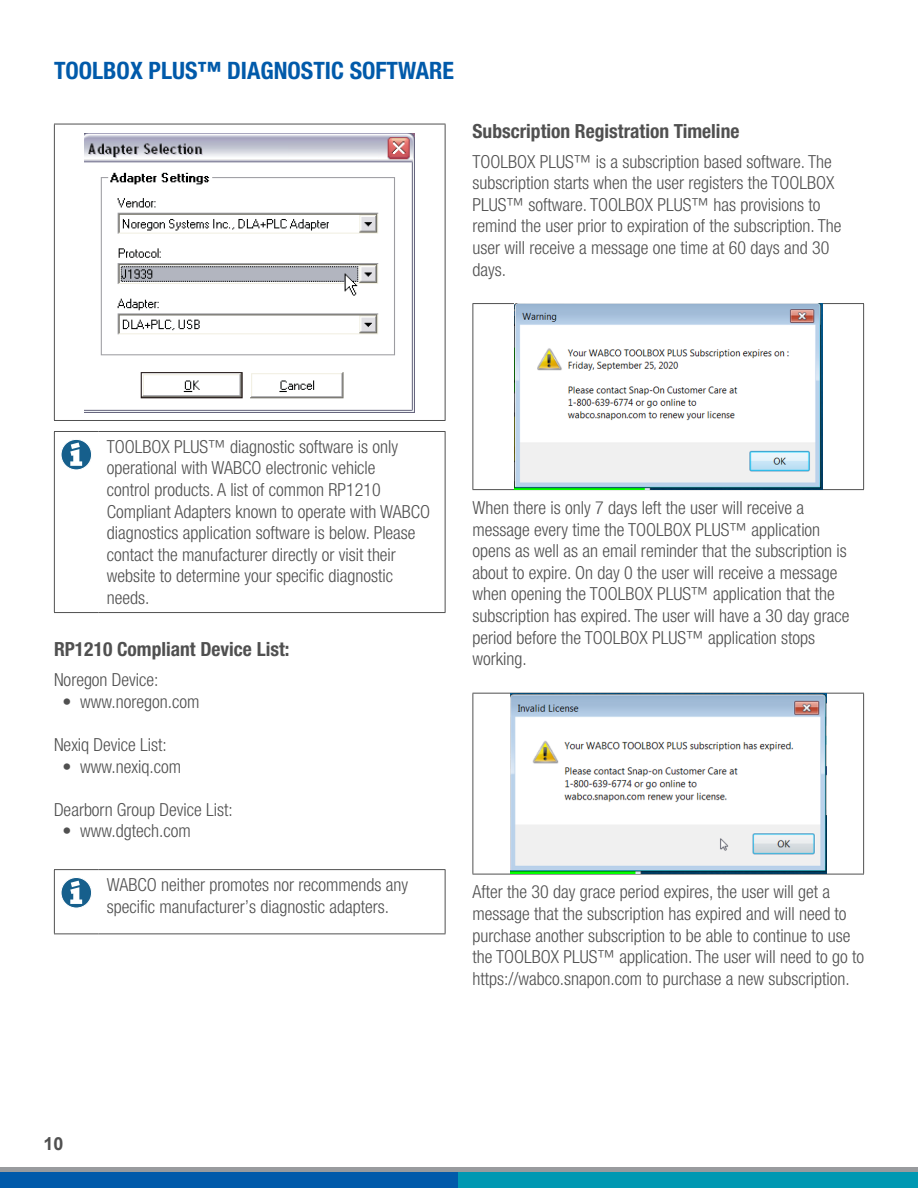
<style>
.page{position:relative;width:918px;height:1188px;background:#fff}
.page>*{position:absolute;margin:0;border:0;box-sizing:border-box;transform-origin:0 0}
.t1{font:700 condensed 24px "Helvetica Neue LT Pro";color:#015aaa}
.t2{font:700 condensed 19.5px "Helvetica Neue LT Pro";color:#505050}
.t3{font:300 condensed 18px/21.6px "Helvetica Neue LT Pro";color:#505050}
.t4{font:700 18px "Arial";color:#505050}
</style>
<div class="page">
<div style="left:0;top:1172px;width:459px;height:16px;background:#015aaa"></div>
<div style="left:459px;top:1172px;width:459px;height:16px;background:#0098b2"></div>
<div style="left:0;top:1167px;width:918px;height:5px;background:#999b9e"></div>
<hr style="left:54px;top:124px;width:392px;height:1px;background:#505050">
<hr style="left:54px;top:124px;width:1px;height:296px;background:#505050">
<hr style="left:445px;top:124px;width:1px;height:296px;background:#505050">
<hr style="left:54px;top:420px;width:392px;height:1px;background:#505050">
<img style="left:85px;top:133px;width:330px;height:280px">
<hr style="left:54px;top:431px;width:44px;height:1px;background:#505050">
<hr style="left:54px;top:432px;width:1px;height:180px;background:#505050">
<hr style="left:98px;top:431px;width:347px;height:1px;background:#505050">
<hr style="left:445px;top:432px;width:1px;height:180px;background:#505050">
<hr style="left:54px;top:612px;width:44px;height:1px;background:#505050">
<hr style="left:98px;top:612px;width:347px;height:1px;background:#505050">
<div style="left:61px;top:439px;width:31px;height:31px;background:#165f8c;border-radius:50%"></div>
<div style="left:61px;top:439px;width:31px;height:31px;border:1px solid #fff;border-radius:50%"></div>
<svg style="left:70px;top:443px;width:12px;height:23px"></svg>
<hr style="left:54px;top:869px;width:44px;height:1px;background:#505050">
<hr style="left:98px;top:869px;width:347px;height:1px;background:#505050">
<hr style="left:445px;top:870px;width:1px;height:64px;background:#505050">
<hr style="left:54px;top:934px;width:44px;height:1px;background:#505050">
<hr style="left:98px;top:934px;width:347px;height:1px;background:#505050">
<svg style="left:54px;top:870px;width:391px;height:64px"></svg>
<hr style="left:472px;top:303px;width:392px;height:1px;background:#505050">
<hr style="left:472px;top:304px;width:1px;height:185px;background:#505050">
<hr style="left:863px;top:304px;width:1px;height:185px;background:#505050">
<hr style="left:472px;top:489px;width:392px;height:1px;background:#505050">
<img style="left:514px;top:304px;width:308px;height:185px">
<hr style="left:472px;top:693px;width:392px;height:1px;background:#505050">
<hr style="left:472px;top:694px;width:1px;height:180px;background:#505050">
<hr style="left:863px;top:694px;width:1px;height:180px;background:#505050">
<hr style="left:472px;top:874px;width:392px;height:1px;background:#505050">
<img style="left:510px;top:694px;width:316px;height:180px">
<p class="t1" style="left:54px;top:56px;width:402px">TOOLBOX PLUS™ DIAGNOSTIC SOFTWARE</p>
<p class="t2" style="left:472px;top:119px;width:268px">Subscription Registration Timeline</p>
<p class="t3" style="left:472px;top:150px;width:371px">TOOLBOX PLUS™ is a subscription based software. The subscription starts when the user registers the TOOLBOX PLUS™ software. TOOLBOX PLUS™ has provisions to remind the user prior to expiration of the subscription. The user will receive a message one time at 60 days and 30 days.</p>
<p class="t3" style="left:107px;top:436px;width:325px">TOOLBOX PLUS™ diagnostic software is only operational with WABCO electronic vehicle<br>control products. A list of common RP1210<br>Compliant Adapters known to operate with WABCO diagnostics application software is below. Please contact the manufacturer directly or visit their website to determine your specific diagnostic needs.</p>
<p class="t2" style="left:54px;top:638px;width:237px">RP1210 Compliant Device List:</p>
<p class="t3" style="left:54px;top:669px;width:106px">Noregon Device:</p>
<p class="t3" style="left:63px;top:690px;width:138px">• www.noregon.com</p>
<p class="t3" style="left:54px;top:734px;width:114px">Nexiq Device List:</p>
<p class="t3" style="left:63px;top:755px;width:120px">• www.nexiq.com</p>
<p class="t3" style="left:54px;top:798px;width:180px">Dearborn Group Device List:</p>
<p class="t3" style="left:63px;top:820px;width:130px">• www.dgtech.com</p>
<p class="t3" style="left:107px;top:874px;width:303px">WABCO neither promotes nor recommends any specific manufacturer’s diagnostic adapters.</p>
<p class="t3" style="left:472px;top:497px;width:379px">When there is only 7 days left the user will receive a message every time the TOOLBOX PLUS™ application opens as well as an email reminder that the subscription is about to expire. On day 0 the user will receive a message when opening the TOOLBOX PLUS™ application that the subscription has expired. The user will have a 30 day grace period before the TOOLBOX PLUS™ application stops working.</p>
<p class="t3" style="left:472px;top:881px;width:393px">After the 30 day grace period expires, the user will get a message that the subscription has expired and will need to purchase another subscription to be able to continue to use the TOOLBOX PLUS™ application. The user will need to go to https://wabco.snapon.com to purchase a new subscription.</p>
<p class="t4" style="left:43px;top:1131px;width:22px">10</p>
</div>
